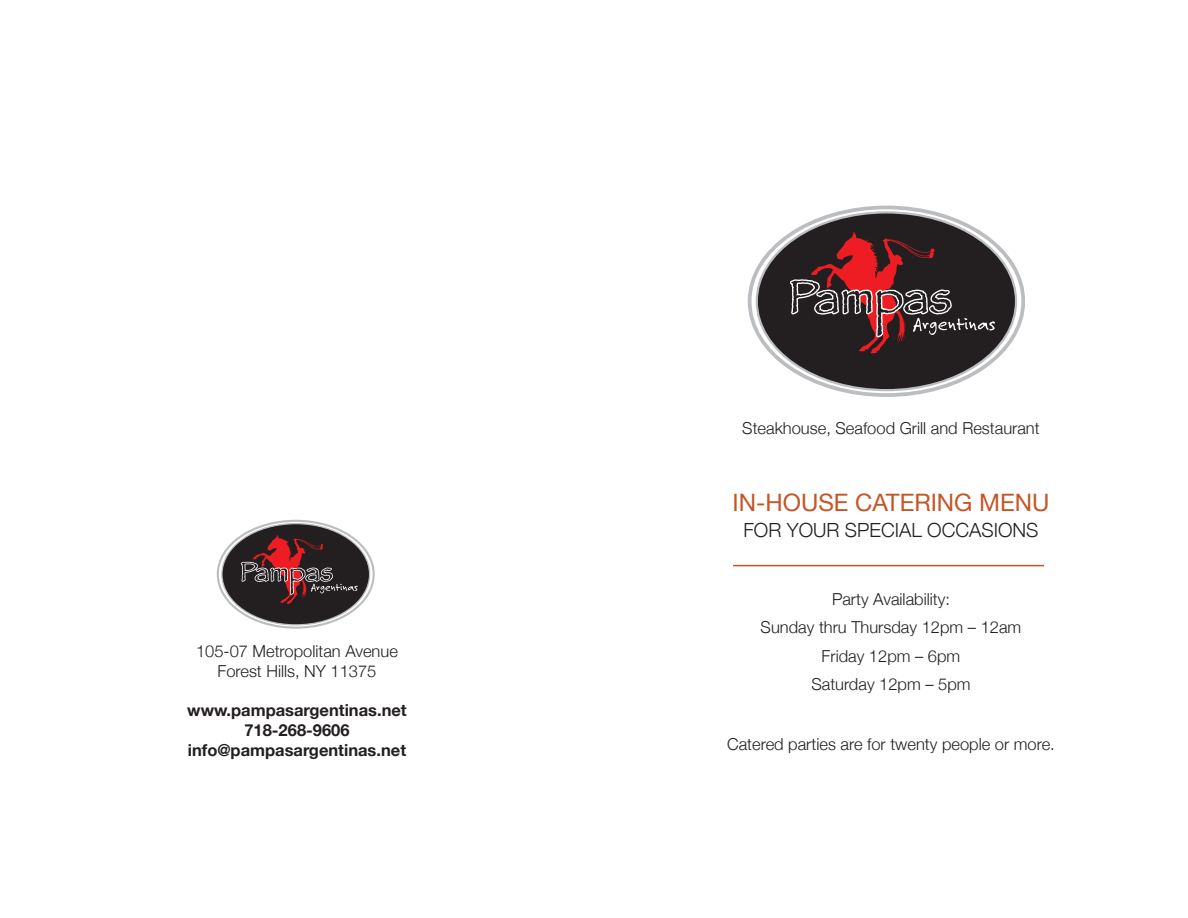
<style>
.page{position:relative;width:1188px;height:918px;background:#fff}
.page>*{position:absolute;margin:0;border:0;box-sizing:border-box;transform-origin:0 0}
.t1{font:24px "Helvetica Neue";color:#c55526}
.t2{font:300 19.5px "Helvetica Neue";color:#231f20}
.t3{font:300 16.5px "Helvetica Neue";color:#231f20}
.t4{font:700 16.5px "Helvetica Neue";color:#231f20}
</style>
<div class="page">
<hr style="left:733px;top:565px;width:311px;height:1px;background:#c55526">
<div style="left:757px;top:212px;width:259px;height:178px;background:#231f20;border-radius:50%"></div>
<svg style="left:789px;top:205px;width:206px;height:192px"></svg>
<div style="left:222px;top:524px;width:148px;height:101px;background:#231f20;border-radius:50%"></div>
<svg style="left:240px;top:535px;width:118px;height:94px"></svg>
<p class="t3" style="left:196px;top:638px;width:203px">105-07 Metropolitan Avenue</p>
<p class="t3" style="left:218px;top:658px;width:160px">Forest Hills, NY 11375</p>
<p class="t4" style="left:187px;top:698px;width:221px">www.pampasargentinas.net</p>
<p class="t4" style="left:244px;top:717px;width:107px">718-268-9606</p>
<p class="t4" style="left:188px;top:737px;width:220px">info@pampasargentinas.net</p>
<p class="t3" style="left:742px;top:415px;width:299px">Steakhouse, Seafood Grill and Restaurant</p>
<p class="t1" style="left:733px;top:485px;width:318px">IN-HOUSE CATERING MENU</p>
<p class="t2" style="left:743px;top:514px;width:297px">FOR YOUR SPECIAL OCCASIONS</p>
<p class="t3" style="left:832px;top:586px;width:119px">Party Availability:</p>
<p class="t3" style="left:761px;top:614px;width:262px">Sunday thru Thursday 12pm – 12am</p>
<p class="t3" style="left:822px;top:643px;width:140px">Friday 12pm – 6pm</p>
<p class="t3" style="left:811px;top:671px;width:161px">Saturday 12pm – 5pm</p>
<p class="t3" style="left:727px;top:731px;width:329px">Catered parties are for twenty people or more.</p>
</div>
